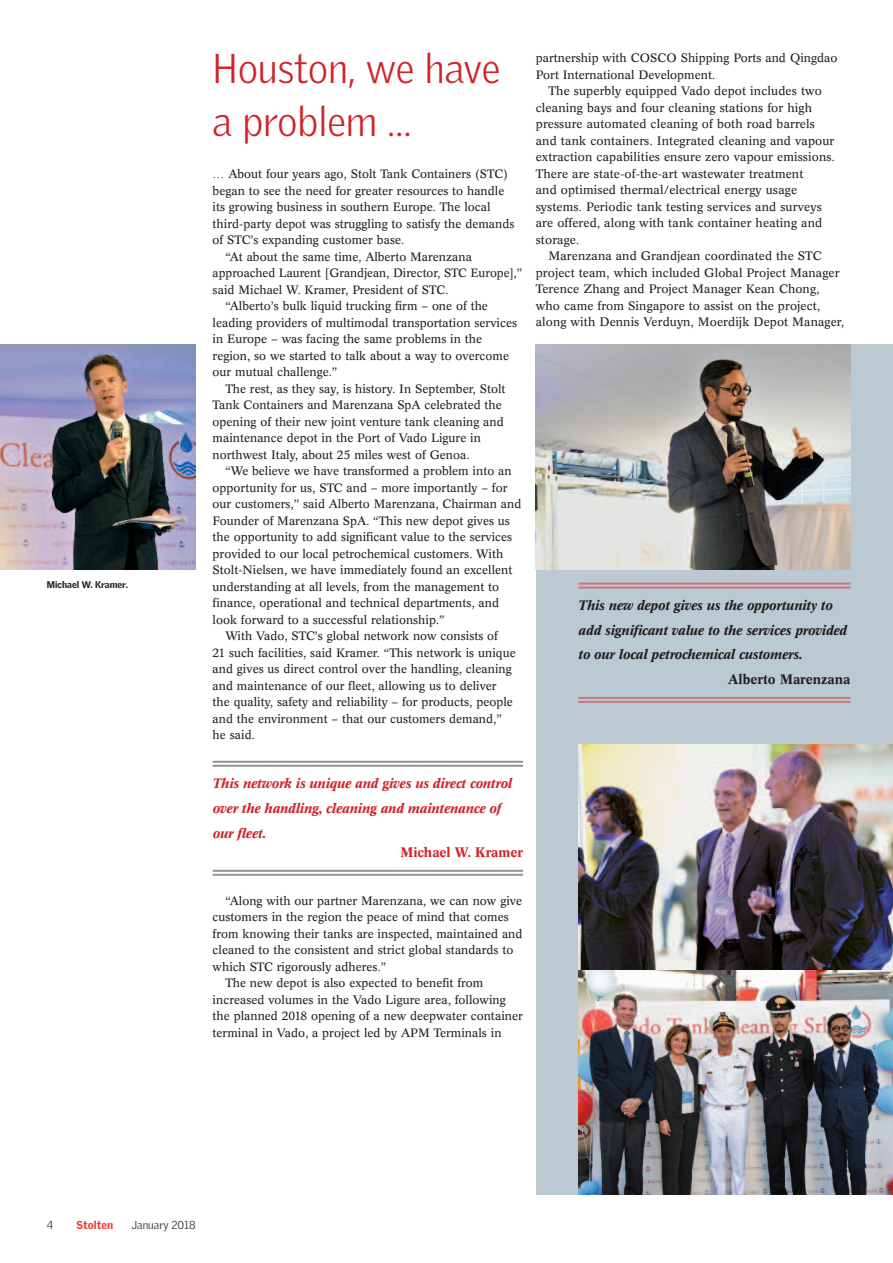
<style>
.page{position:relative;width:893px;height:1263px;background:#fff}
.page>*{position:absolute;margin:0;border:0;box-sizing:border-box;transform-origin:0 0}
.t1{font:300 40.5px/52.5px "Griffith Gothic";color:#d1232a}
.t2{font:italic 500 13.5px/24.8px "Concorde BQ";color:#231f20}
.t3{font:italic 500 13.5px/24.8px "Concorde BQ";color:#d1232a}
.t4{font:500 13.5px "Concorde BQ";color:#231f20}
.t5{font:500 13.5px "Concorde BQ";color:#d1232a}
.t6{font:12.15px/16.5px "Concorde BQ";letter-spacing:.005em;color:#231f20}
.t7{font:12px/16.5px "Concorde BQ";color:#231f20}
.t8{font:11.85px "Concorde BQ";letter-spacing:-.005em;color:#231f20}
.t9{font:300 11.25px "Griffith Gothic";color:#231f20}
.t10{font:900 11.25px "Griffith Gothic";color:#ef3e2e}
.t11{font:900 9.3px "Griffith Gothic";color:#231f20}
</style>
<div class="page">
<div style="left:536px;top:344px;width:357px;height:851px;background:#bbcad2"></div>
<img style="left:536px;top:344px;width:314px;height:226px">
<img style="left:578px;top:969px;width:315px;height:226px">
<img style="left:578px;top:744px;width:315px;height:225px">
<hr style="left:578px;top:583px;width:272px;height:2px;background:#d1232a;opacity:.5">
<hr style="left:578px;top:587px;width:272px;height:2px;background:#d1232a;opacity:.5">
<hr style="left:578px;top:697px;width:272px;height:2px;background:#c48188">
<hr style="left:578px;top:701px;width:272px;height:2px;background:#c48188">
<img style="left:0;top:344px;width:196px;height:226px">
<hr style="left:213px;top:761px;width:310px;height:2px;background:#231f20;opacity:.5">
<hr style="left:213px;top:765px;width:310px;height:2px;background:#231f20;opacity:.5">
<hr style="left:213px;top:870px;width:310px;height:2px;background:#939598">
<hr style="left:213px;top:874px;width:310px;height:2px;background:#939598">
<p class="t11" style="left:47px;top:579px;width:83px">Michael W. Kramer.</p>
<h1 class="t1" style="left:213px;top:43px;width:289px">Houston, we have a problem …</h1>
<p class="t7" style="left:213px;top:166px;width:297px">… About four years ago, Stolt Tank Containers (STC)</p>
<p class="t7" style="left:213px;top:183px;width:293px">began to see the need for greater resources to handle</p>
<p class="t7" style="left:213px;top:199px;width:279px">its growing business in southern Europe. The local</p>
<p class="t7" style="left:213px;top:216px;width:303px">third-party depot was struggling to satisfy the demands</p>
<p class="t7" style="left:213px;top:232px;width:193px">of STC’s expanding customer base.</p>
<p class="t7" style="left:225px;top:249px;width:248px">“At about the same time, Alberto Marenzana</p>
<p class="t8" style="left:213px;top:267px;width:311px">approached Laurent [Grandjean, Director, STC Europe],”</p>
<p class="t7" style="left:213px;top:282px;width:237px">said Michael W. Kramer, President of STC.</p>
<p class="t7" style="left:225px;top:298px;width:264px">“Alberto’s bulk liquid trucking firm – one of the</p>
<p class="t7" style="left:213px;top:315px;width:306px">leading providers of multimodal transportation services</p>
<p class="t7" style="left:213px;top:331px;width:271px">in Europe – was facing the same problems in the</p>
<p class="t7" style="left:213px;top:348px;width:298px">region, so we started to talk about a way to overcome</p>
<p class="t7" style="left:213px;top:364px;width:126px">our mutual challenge.”</p>
<p class="t7" style="left:225px;top:381px;width:282px">The rest, as they say, is history. In September, Stolt</p>
<p class="t7" style="left:213px;top:397px;width:291px">Tank Containers and Marenzana SpA celebrated the</p>
<p class="t7" style="left:213px;top:414px;width:293px">opening of their new joint venture tank cleaning and</p>
<p class="t7" style="left:213px;top:430px;width:270px">maintenance depot in the Port of Vado Ligure in</p>
<p class="t7" style="left:213px;top:447px;width:259px">northwest Italy, about 25 miles west of Genoa.</p>
<p class="t7" style="left:225px;top:463px;width:288px">“We believe we have transformed a problem into an</p>
<p class="t7" style="left:213px;top:480px;width:296px">opportunity for us, STC and – more importantly – for</p>
<p class="t7" style="left:213px;top:496px;width:310px">our customers,” said Alberto Marenzana, Chairman and</p>
<p class="t7" style="left:213px;top:513px;width:299px">Founder of Marenzana SpA. “This new depot gives us</p>
<p class="t7" style="left:213px;top:529px;width:301px">the opportunity to add significant value to the services</p>
<p class="t7" style="left:213px;top:546px;width:292px">provided to our local petrochemical customers. With</p>
<p class="t7" style="left:213px;top:562px;width:301px">Stolt-Nielsen, we have immediately found an excellent</p>
<p class="t7" style="left:213px;top:579px;width:288px">understanding at all levels, from the management to</p>
<p class="t7" style="left:213px;top:595px;width:288px">finance, operational and technical departments, and</p>
<p class="t7" style="left:213px;top:612px;width:234px">look forward to a successful relationship.”</p>
<p class="t7" style="left:225px;top:628px;width:274px">With Vado, STC’s global network now consists of</p>
<p class="t7" style="left:213px;top:645px;width:305px">21 such facilities, said Kramer. “This network is unique</p>
<p class="t7" style="left:213px;top:661px;width:301px">and gives us direct control over the handling, cleaning</p>
<p class="t7" style="left:213px;top:678px;width:286px">and maintenance of our fleet, allowing us to deliver</p>
<p class="t7" style="left:213px;top:694px;width:302px">the quality, safety and reliability – for products, people</p>
<p class="t7" style="left:213px;top:711px;width:291px">and the environment – that our customers demand,”</p>
<p class="t7" style="left:213px;top:727px;width:44px">he said.</p>
<p class="t7" style="left:536px;top:50px;width:303px">partnership with COSCO Shipping Ports and Qingdao<br>Port International Development.</p>
<p class="t6" style="left:536px;top:83px;width:301px;text-indent:13px">The superbly equipped Vado depot includes two cleaning bays and four cleaning stations for high pressure automated cleaning of both road barrels and tank containers. Integrated cleaning and vapour extraction capabilities ensure zero vapour emissions.<br>There are state-of-the-art wastewater treatment<br>and optimised thermal/electrical energy usage systems. Periodic tank testing services and surveys are offered, along with tank container heating and storage.</p>
<p class="t6" style="left:536px;top:248px;width:310px;text-indent:13px">Marenzana and Grandjean coordinated the STC project team, which included Global Project Manager Terence Zhang and Project Manager Kean Chong, who came from Singapore to assist on the project, along with Dennis Verduyn, Moerdijk Depot Manager,</p>
<p class="t2" style="left:578px;top:593px;width:270px">This new depot gives us the opportunity to add significant value to the services provided to our local petrochemical customers.</p>
<p class="t4" style="left:728px;top:672px;width:124px">Alberto Marenzana</p>
<p class="t3" style="left:213px;top:771px;width:301px">This network is unique and gives us direct control over the handling, cleaning and maintenance of our fleet.</p>
<p class="t5" style="left:401px;top:845px;width:124px">Michael W. Kramer</p>
<p class="t7" style="left:225px;top:892px;width:298px">“Along with our partner Marenzana, we can now give</p>
<p class="t7" style="left:213px;top:909px;width:298px">customers in the region the peace of mind that comes</p>
<p class="t7" style="left:213px;top:925px;width:311px">from knowing their tanks are inspected, maintained and</p>
<p class="t7" style="left:213px;top:942px;width:302px">cleaned to the consistent and strict global standards to</p>
<p class="t7" style="left:213px;top:958px;width:175px">which STC rigorously adheres.”</p>
<p class="t7" style="left:225px;top:975px;width:260px">The new depot is also expected to benefit from</p>
<p class="t7" style="left:213px;top:991px;width:295px">increased volumes in the Vado Ligure area, following</p>
<p class="t7" style="left:213px;top:1008px;width:312px">the planned 2018 opening of a new deepwater container</p>
<p class="t7" style="left:213px;top:1024px;width:290px">terminal in Vado, a project led by APM Terminals in</p>
<p class="t9" style="left:47px;top:1219px;width:8px">4</p>
<p class="t10" style="left:77px;top:1219px;width:38px">Stolten</p>
<p class="t9" style="left:132px;top:1219px;width:66px">January 2018</p>
</div>
